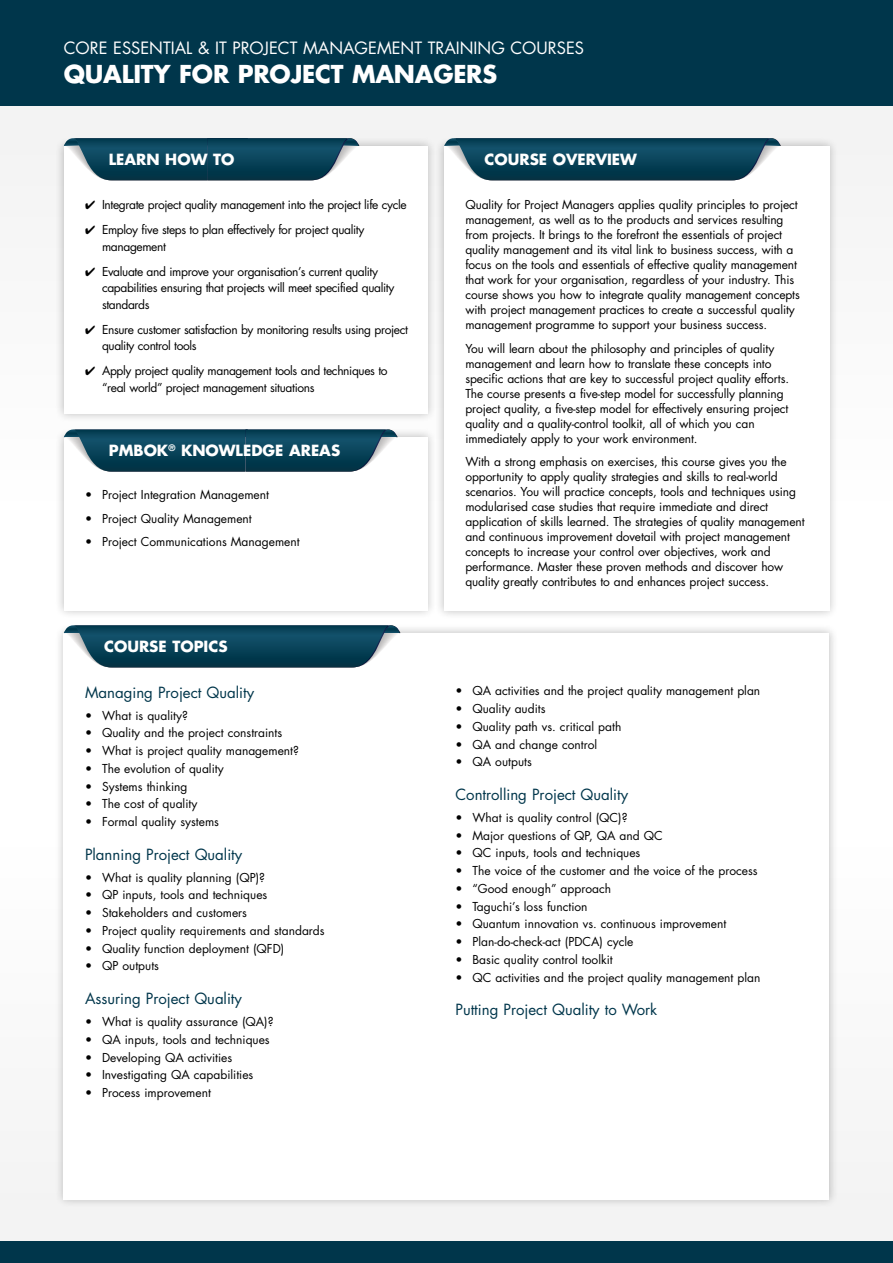
<style>
.page{position:relative;width:893px;height:1263px;background:#fff}
.page>*{position:absolute;margin:0;border:0;box-sizing:border-box;transform-origin:0 0}
.t1{font:700 24px "Futura";letter-spacing:-.01em;color:#fff}
.t2{font:16.5px "Futura";color:#fff}
.t3{font:15px "Futura";color:#00364b}
.t4{font:700 15px "Futura";color:#fff}
.t5{font:12px/15px "Futura";letter-spacing:-.01em;color:#000}
.t6{font:12px/16.5px "Futura";letter-spacing:-.03em;color:#000}
</style>
<div class="page">
<div style="left:0;top:106px;width:893px;height:528px;background:#f8f8f8"></div>
<div style="left:0;top:713px;width:893px;height:529px;background:#f7f7f7"></div>
<div style="left:0;top:0;width:893px;height:106px;background:#00364b"></div>
<div style="left:0;top:1242px;width:893px;height:21px;background:#00364b"></div>
<div style="left:55px;top:137px;width:382px;height:286px;background:#000;opacity:.25"></div>
<div style="left:64px;top:146px;width:363px;height:268px;background:#fff"></div>
<div style="left:55px;top:428px;width:382px;height:191px;background:#000;opacity:.25"></div>
<div style="left:64px;top:437px;width:363px;height:173px;background:#fff"></div>
<div style="left:435px;top:137px;width:404px;height:482px;background:#000;opacity:.25"></div>
<div style="left:444px;top:146px;width:385px;height:464px;background:#fff"></div>
<div style="left:55px;top:624px;width:783px;height:584px;background:#000;opacity:.25"></div>
<div style="left:64px;top:633px;width:765px;height:566px;background:#fff"></div>
<svg style="left:444px;top:138px;width:337px;height:42px;background:#26576b"></svg>
<svg style="left:64px;top:625px;width:336px;height:42px;background:#26576b"></svg>
<svg style="left:64px;top:138px;width:295px;height:42px;background:#2a5a6d"></svg>
<svg style="left:64px;top:429px;width:334px;height:42px;background:#28586c"></svg>
<h2 class="t2" style="left:64px;top:37px;width:522px">CORE ESSENTIAL &amp; IT PROJECT MANAGEMENT TRAINING COURSES</h2>
<h1 class="t1" style="left:64px;top:58px;width:435px">QUALITY FOR PROJECT MANAGERS</h1>
<p class="t4" style="left:109px;top:149px;width:127px">LEARN HOW TO</p>
<p class="t6" style="left:85px;top:196px;width:323px">✔ Integrate project quality management into the project life cycle</p>
<p class="t6" style="left:102px;top:221px;width:264px;text-indent:-17px">✔ Employ five steps to plan effectively for project quality management</p>
<p class="t6" style="left:102px;top:263px;width:294px;text-indent:-17px">✔ Evaluate and improve your organisation’s current quality capabilities ensuring that projects will meet specified quality standards</p>
<p class="t6" style="left:102px;top:321px;width:308px;text-indent:-17px">✔ Ensure customer satisfaction by monitoring results using project quality control tools</p>
<p class="t6" style="left:102px;top:362px;width:287px;text-indent:-17px">✔ Apply project quality management tools and techniques to “real world” project management situations</p>
<p class="t4" style="left:109px;top:440px;width:233px">PMBOK<sup>®</sup> KNOWLEDGE AREAS</p>
<p class="t5" style="left:85px;top:488px;width:186px">• Project Integration Management</p>
<p class="t5" style="left:85px;top:511px;width:168px">• Project Quality Management</p>
<p class="t5" style="left:85px;top:535px;width:216px">• Project Communications Management</p>
<p class="t4" style="left:104px;top:637px;width:125px">COURSE TOPICS</p>
<p class="t3" style="left:85px;top:682px;width:171px">Managing Project Quality</p>
<p class="t5" style="left:85px;top:708px;width:104px">• What is quality?</p>
<p class="t5" style="left:85px;top:726px;width:199px">• Quality and the project constraints</p>
<p class="t5" style="left:85px;top:743px;width:215px">• What is project quality management?</p>
<p class="t5" style="left:85px;top:761px;width:140px">• The evolution of quality</p>
<p class="t5" style="left:85px;top:779px;width:104px">• Systems thinking</p>
<p class="t5" style="left:85px;top:797px;width:114px">• The cost of quality</p>
<p class="t5" style="left:85px;top:814px;width:135px">• Formal quality systems</p>
<p class="t3" style="left:85px;top:845px;width:159px">Planning Project Quality</p>
<p class="t5" style="left:85px;top:870px;width:181px">• What is quality planning (QP)?</p>
<p class="t5" style="left:85px;top:888px;width:184px">• QP inputs, tools and techniques</p>
<p class="t5" style="left:85px;top:905px;width:163px">• Stakeholders and customers</p>
<p class="t5" style="left:85px;top:923px;width:241px">• Project quality requirements and standards</p>
<p class="t5" style="left:85px;top:941px;width:201px">• Quality function deployment (QFD)</p>
<p class="t5" style="left:85px;top:959px;width:75px">• QP outputs</p>
<p class="t3" style="left:85px;top:989px;width:159px">Assuring Project Quality</p>
<p class="t5" style="left:85px;top:1014px;width:190px">• What is quality assurance (QA)?</p>
<p class="t5" style="left:85px;top:1032px;width:186px">• QA inputs, tools and techniques</p>
<p class="t5" style="left:85px;top:1050px;width:149px">• Developing QA activities</p>
<p class="t5" style="left:85px;top:1067px;width:170px">• Investigating QA capabilities</p>
<p class="t5" style="left:85px;top:1085px;width:127px">• Process improvement</p>
<p class="t4" style="left:485px;top:149px;width:154px">COURSE OVERVIEW</p>
<p class="t5" style="left:465px;top:197px;width:336px">Quality for Project Managers applies quality principles to project management, as well as to the products and services resulting from projects. It brings to the forefront the essentials of project quality management and its vital link to business success, with a focus on the tools and essentials of effective quality management that work for your organisation, regardless of your industry. This course shows you how to integrate quality management concepts with project management practices to create a successful quality management programme to support your business success.</p>
<p class="t5" style="left:465px;top:341px;width:325px">You will learn about the philosophy and principles of quality management and learn how to translate these concepts into specific actions that are key to successful project quality efforts.<br>The course presents a five-step model for successfully planning project quality, a five-step model for effectively ensuring project quality and a quality-control toolkit, all of which you can immediately apply to your work environment.</p>
<p class="t5" style="left:465px;top:454px;width:341px">With a strong emphasis on exercises, this course gives you the opportunity to apply quality strategies and skills to real-world scenarios. You will practice concepts, tools and techniques using modularised case studies that require immediate and direct application of skills learned. The strategies of quality management and continuous improvement dovetail with project management concepts to increase your control over objectives, work and performance. Master these proven methods and discover how quality greatly contributes to and enhances project success.</p>
<p class="t5" style="left:455px;top:683px;width:306px">• QA activities and the project quality management plan</p>
<p class="t5" style="left:455px;top:701px;width:92px">• Quality audits</p>
<p class="t5" style="left:455px;top:719px;width:167px">• Quality path vs. critical path</p>
<p class="t5" style="left:455px;top:737px;width:143px">• QA and change control</p>
<p class="t5" style="left:455px;top:754px;width:78px">• QA outputs</p>
<p class="t3" style="left:455px;top:785px;width:174px">Controlling Project Quality</p>
<p class="t5" style="left:455px;top:810px;width:174px">• What is quality control (QC)?</p>
<p class="t5" style="left:455px;top:828px;width:209px">• Major questions of QP, QA and QC</p>
<p class="t5" style="left:455px;top:845px;width:186px">• QC inputs, tools and techniques</p>
<p class="t5" style="left:455px;top:863px;width:304px">• The voice of the customer and the voice of the process</p>
<p class="t5" style="left:455px;top:881px;width:157px">• “Good enough” approach</p>
<p class="t5" style="left:455px;top:899px;width:134px">• Taguchi’s loss function</p>
<p class="t5" style="left:455px;top:916px;width:272px">• Quantum innovation vs. continuous improvement</p>
<p class="t5" style="left:455px;top:934px;width:179px">• Plan-do-check-act (PDCA) cycle</p>
<p class="t5" style="left:455px;top:952px;width:159px">• Basic quality control toolkit</p>
<p class="t5" style="left:455px;top:970px;width:306px">• QC activities and the project quality management plan</p>
<p class="t3" style="left:455px;top:1000px;width:203px">Putting Project Quality to Work</p>
</div>
